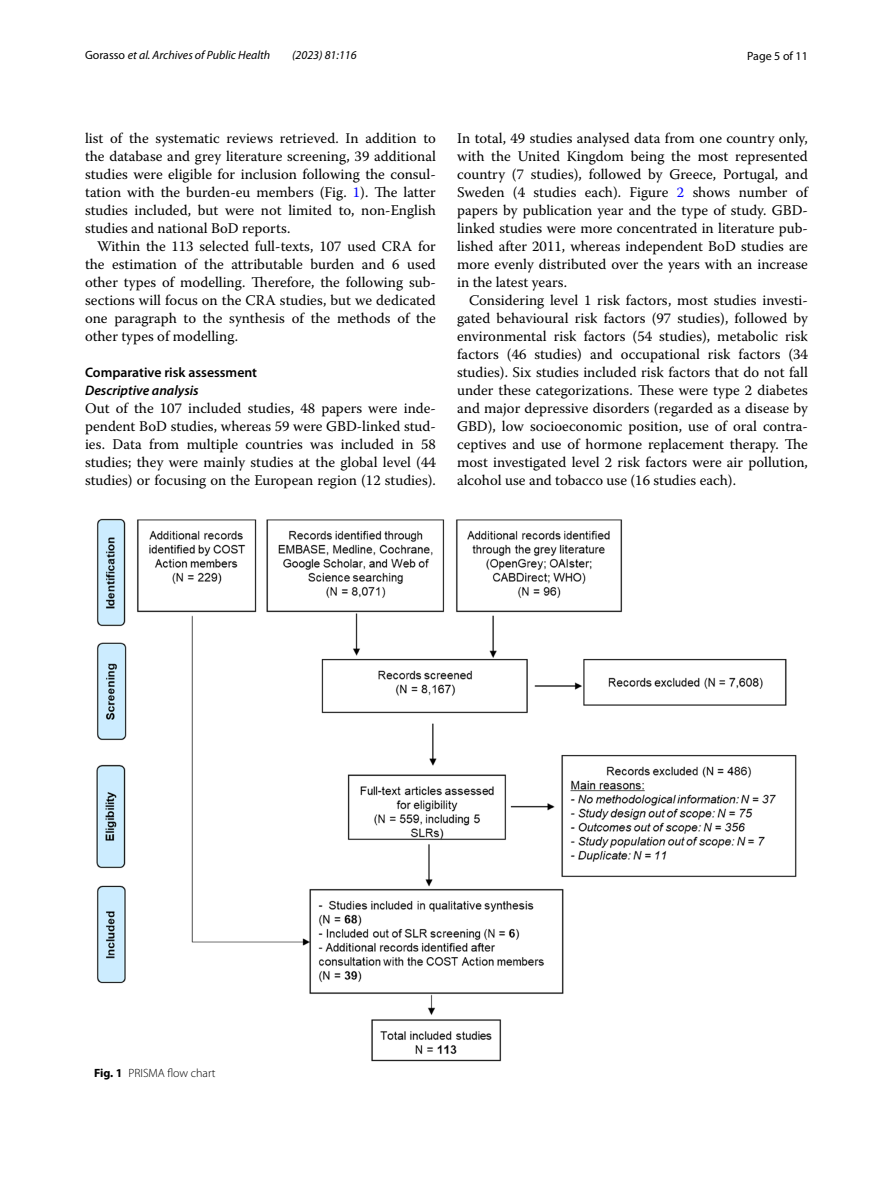
<style>
.page{position:relative;width:893px;height:1187px;background:#fff}
.page>*{position:absolute;margin:0;border:0;box-sizing:border-box;transform-origin:0 0}
.t1{font:14.7px/18px "Warnock Pro";color:#000;text-align:justify}
.t2{font:600 13.8px "Myriad Pro";color:#000}
.t3{font:italic 600 13.8px "Myriad Pro";color:#000}
.t4{font:italic 12px "Myriad Pro";color:#000}
.t5{font:300 12px "Myriad Pro";color:#000}
.t6{font:12px "Myriad Pro";color:#000}
.s1{font-style:normal}
.s2{color:#00f}
.s3{font-weight:700}
</style>
<div class="page">
<img style="left:96px;top:518px;width:701px;height:543px">
<p class="t4" style="left:85px;top:48px;width:187px"><span class="s1">Gorasso</span> et al. Archives of Public Health</p>
<p class="t4" style="left:292px;top:48px;width:66px">(2023) 81:116</p>
<p class="t6" style="left:747px;top:48px;width:62px">Page 5 of 11</p>
<p class="t1" style="left:85px;top:128px;width:352px">list of the systematic reviews retrieved. In addition to the database and grey literature screening, 39 additional studies were eligible for inclusion following the consul&shy;tation with the burden-eu members (Fig. <span class="s2">1</span>). The latter studies included, but were not limited to, non-English studies and national BoD reports.</p>
<p class="t1" style="left:85px;top:236px;width:352px;text-indent:12px">Within the 113 selected full-texts, 107 used CRA for the estimation of the attributable burden and 6 used other types of modelling. Therefore, the following sub&shy;sections will focus on the CRA studies, but we dedicated one paragraph to the synthesis of the methods of the other types of modelling.</p>
<p class="t2" style="left:85px;top:363px;width:174px">Comparative risk assessment</p>
<p class="t3" style="left:85px;top:381px;width:115px">Descriptive analysis</p>
<p class="t1" style="left:85px;top:398px;width:352px">Out of the 107 included studies, 48 papers were inde&shy;pendent BoD studies, whereas 59 were GBD-linked stud&shy;ies. Data from multiple countries was included in 58 studies; they were mainly studies at the global level (44 studies) or focusing on the European region (12 studies).</p>
<p class="t1" style="left:457px;top:128px;width:352px">In total, 49 studies analysed data from one country only, with the United Kingdom being the most represented country (7 studies), followed by Greece, Portugal, and Sweden (4 studies each). Figure <span class="s2">2</span> shows number of papers by publication year and the type of study. GBD&shy;linked studies were more concentrated in literature pub&shy;lished after 2011, whereas independent BoD studies are more evenly distributed over the years with an increase in the latest years.</p>
<p class="t1" style="left:457px;top:290px;width:352px;text-indent:12px">Considering level 1 risk factors, most studies investi&shy;gated behavioural risk factors (97 studies), followed by environmental risk factors (54 studies), metabolic risk factors (46 studies) and occupational risk factors (34 studies). Six studies included risk factors that do not fall under these categorizations. These were type 2 diabetes and major depressive disorders (regarded as a disease by GBD), low socioeconomic position, use of oral contra&shy;ceptives and use of hormone replacement therapy. The most investigated level 2 risk factors were air pollution, alcohol use and tobacco use (16 studies each).</p>
<p class="t5" style="left:94px;top:1066px;width:123px"><span class="s3">Fig. 1</span> PRISMA flow chart</p>
</div>
